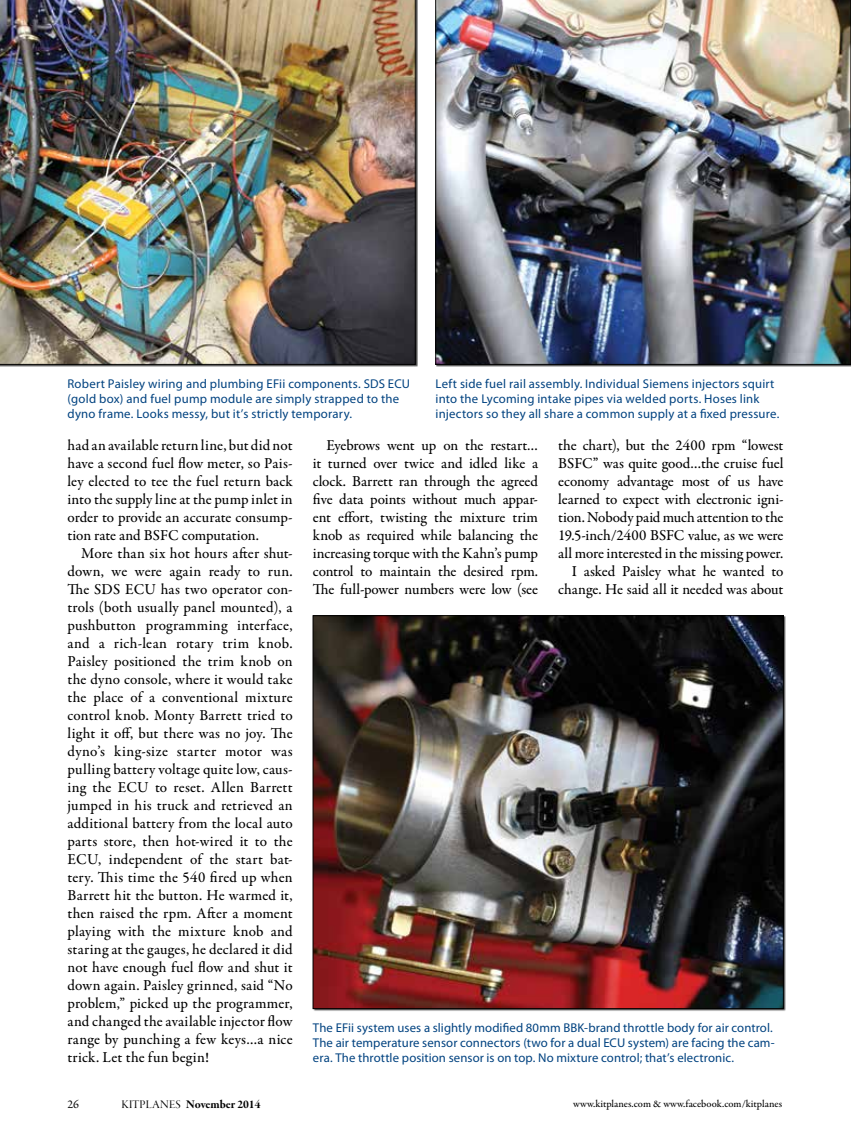
<style>
.page{position:relative;width:851px;height:1134px;background:#fff}
.page>*{position:absolute;margin:0;border:0;box-sizing:border-box;transform-origin:0 0}
.t1{font:500 15.3px/18px "Garamond Premr Pro";letter-spacing:-.005em;color:#000;text-align:justify}
.t2{font:12.75px/15px "Myriad Pro";letter-spacing:.015em;color:#004280}
.t3{font:12px "Garamond Premr Pro Bd Subh";letter-spacing:-.005em;color:#000}
.t4{font:12px "Garamond Premr Pro";color:#000}
.t5{font:500 10.5px "Garamond Premr Pro";color:#000}
.s1{font-family:"Garamond Premr Pro Disp"}
</style>
<div class="page">
<img style="left:435px;top:0;width:415px;height:365px">
<img style="left:315px;top:618px;width:466px;height:389px">
<img style="left:0;top:0;width:415px;height:365px">
<p class="t2" style="left:68px;top:376px;width:344px">Robert Paisley wiring and plumbing EFii components. SDS ECU (gold box) and fuel pump module are simply strapped to the dyno frame. Looks messy, but it’s strictly temporary.</p>
<p class="t2" style="left:435px;top:376px;width:345px">Left side fuel rail assembly. Individual Siemens injectors squirt into the Lycoming intake pipes via welded ports. Hoses link injectors so they all share a common supply at a fixed pressure.</p>
<p class="t1" style="left:68px;top:437px;width:227px">had an available return line, but did not have a second fuel flow meter, so Pais&shy;ley elected to tee the fuel return back into the supply line at the pump inlet in order to provide an accurate consump&shy;tion rate and BSFC computation.</p>
<p class="t1" style="left:68px;top:545px;width:227px;text-indent:14px">More than six hot hours after shut&shy;down, we were again ready to run.<br>The SDS ECU has two operator con&shy;trols (both usually panel mounted), a pushbutton programming interface, and a rich-lean rotary trim knob.<br>Paisley positioned the trim knob on the dyno console, where it would take the place of a conventional mixture control knob. Monty Barrett tried to light it off, but there was no joy. The dyno’s king-size starter motor was pulling battery voltage quite low, caus&shy;ing the ECU to reset. Allen Barrett jumped in his truck and retrieved an additional battery from the local auto parts store, then hot-wired it to the ECU, independent of the start bat&shy;tery. This time the 540 fired up when Barrett hit the button. He warmed it, then raised the rpm. After a moment playing with the mixture knob and staring at the gauges, he declared it did not have enough fuel flow and shut it down again. Paisley grinned, said “No problem,” picked up the programmer, and changed the available injector flow range by punching a few keys…a nice trick. Let the fun begin!</p>
<p class="t1" style="left:313px;top:436px;width:227px;text-indent:14px">Eyebrows went up on the restart… it turned over twice and idled like a clock. Barrett ran through the agreed five data points without much appar&shy;ent effort, twisting the mixture trim knob as required while balancing the increasing torque with the Kahn’s pump control to maintain the desired rpm.<br>The full-power numbers were low (see</p>
<p class="t1" style="left:558px;top:437px;width:227px;text-align:right">the chart), but the 2400 rpm “lowest BSFC” was quite good…the cruise fuel economy advantage most of us have learned to expect with electronic igni&shy;tion. Nobody paid much attention to the 19.5-inch/2400 BSFC value, as we were all more interested in the missing power.<br>I asked Paisley what he wanted to change. He said all it needed was about</p>
<p class="t2" style="left:313px;top:1020px;width:463px">The EFii system uses a slightly modified 80mm BBK-brand throttle body for air control.<br>The air temperature sensor connectors (two for a dual ECU system) are facing the cam&shy;era. The throttle position sensor is on top. No mixture control; that’s electronic.</p>
<p class="t4" style="left:68px;top:1097px;width:13px">26</p>
<p class="t3" style="left:122px;top:1097px;width:140px"><span class="s1">KITPLANES</span> November 2014</p>
<p class="t5" style="left:573px;top:1097px;width:210px">www.kitplanes.com &amp; www.facebook.com/kitplanes</p>
</div>
